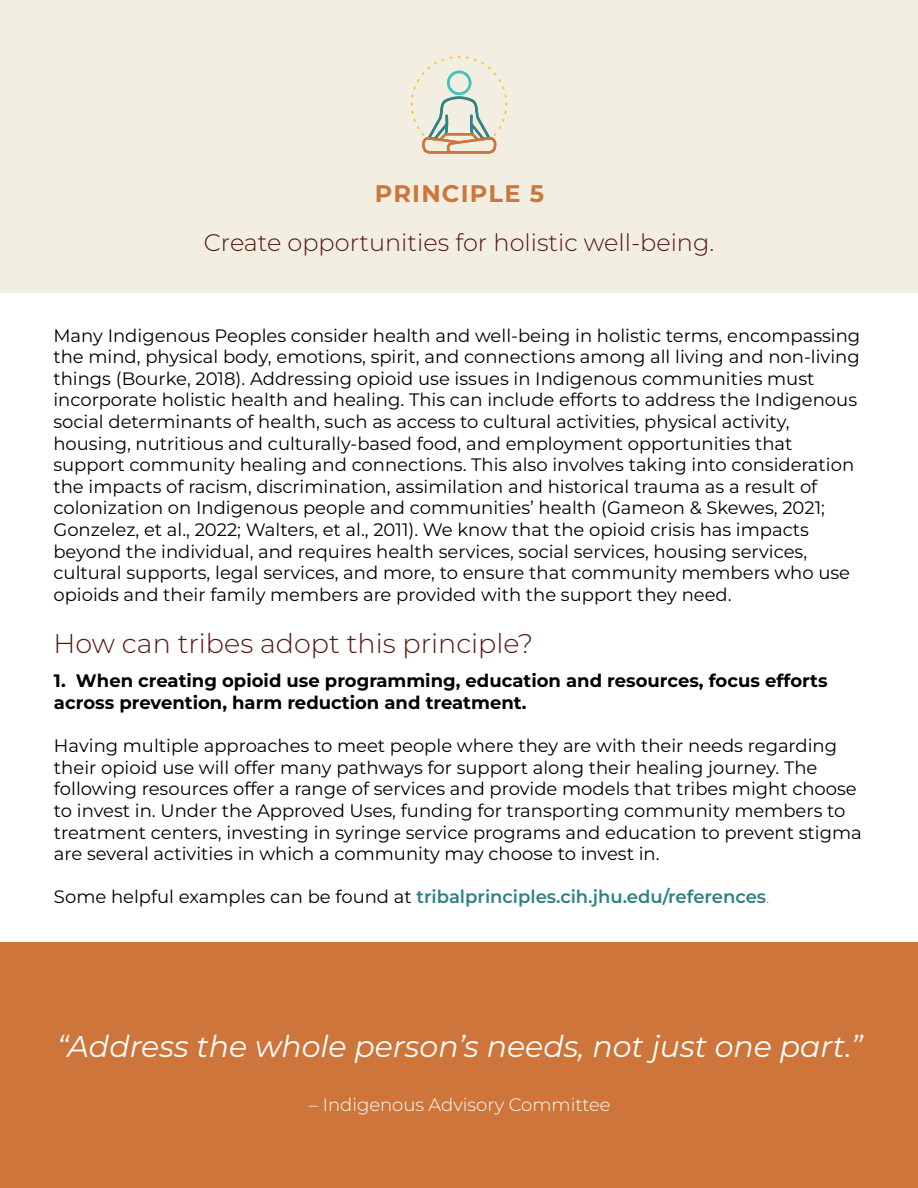
<style>
.page{position:relative;width:918px;height:1188px;background:#fff}
.page>*{position:absolute;margin:0;border:0;box-sizing:border-box;transform-origin:0 0}
.t1{font:italic 30px "Montserrat";color:#fff}
.t2{font:300 27px "Montserrat";color:#57170c}
.t3{font:300 24px "Montserrat";color:#57170c}
.t4{font:700 24px "Montserrat";letter-spacing:.05em;color:#cd753b}
.t5{font:18px/21.6px "Montserrat";color:#000}
.t6{font:700 18px/21.6px "Montserrat";color:#000}
.t7{font:600 18px "Montserrat";color:#2e8185}
.t8{font:300 18px "Montserrat";color:#fff}
.s1{font-weight:400;color:#000}
.s2{font-weight:100;color:#000}
</style>
<div class="page">
<div style="left:0;top:0;width:918px;height:292px;background:#f2eee2"></div>
<div style="left:0;top:943px;width:918px;height:245px;background:#cd753a"></div>
<svg style="left:411px;top:56px;width:96px;height:98px"></svg>
<h3 class="t4" style="left:375px;top:178px;width:171px">PRINCIPLE 5</h3>
<h3 class="t3" style="left:204px;top:226px;width:512px">Create opportunities for holistic well-being.</h3>
<p class="t5" style="left:53px;top:324px;width:808px">Many Indigenous Peoples consider health and well-being in holistic terms, encompassing the mind, physical body, emotions, spirit, and connections among all living and non-living things (Bourke, 2018). Addressing opioid use issues in Indigenous communities must incorporate holistic health and healing. This can include efforts to address the Indigenous social determinants of health, such as access to cultural activities, physical activity, housing, nutritious and culturally-based food, and employment opportunities that support community healing and connections. This also involves taking into consideration the impacts of racism, discrimination, assimilation and historical trauma as a result of colonization on Indigenous people and communities’ health (Gameon &amp; Skewes, 2021; Gonzelez, et al., 2022; Walters, et al., 2011). We know that the opioid crisis has impacts beyond the individual, and requires health services, social services, housing services, cultural supports, legal services, and more, to ensure that community members who use opioids and their family members are provided with the support they need.</p>
<h2 class="t2" style="left:53px;top:625px;width:482px">How can tribes adopt this principle?</h2>
<p class="t6" style="left:54px;top:670px;width:775px">1. When creating opioid use programming, education and resources, focus efforts across prevention, harm reduction and treatment.</p>
<p class="t5" style="left:54px;top:735px;width:809px">Having multiple approaches to meet people where they are with their needs regarding their opioid use will offer many pathways for support along their healing journey. The following resources offer a range of services and provide models that tribes might choose to invest in. Under the Approved Uses, funding for transporting community members to treatment centers, investing in syringe service programs and education to prevent stigma are several activities in which a community may choose to invest in.</p>
<p class="t7" style="left:54px;top:885px;width:717px"><span class="s1">Some helpful examples can be found at</span> tribalprinciples.cih.jhu.edu/references<span class="s2">.</span></p>
<h1 class="t1" style="left:57px;top:1027px;width:807px">“Address the whole person’s needs, not just one part.”</h1>
<p class="t8" style="left:309px;top:1093px;width:303px">– Indigenous Advisory Committee</p>
</div>
